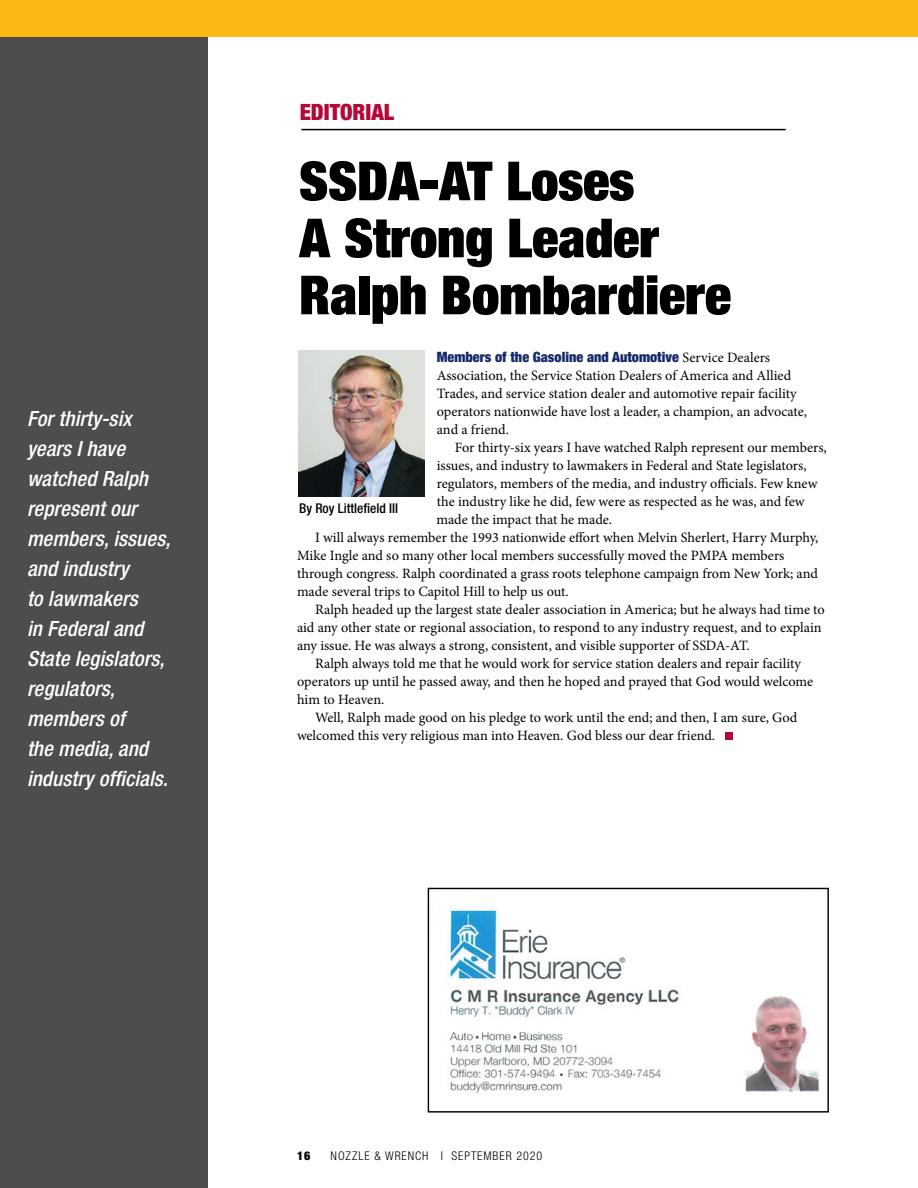
<style>
.page{position:relative;width:918px;height:1188px;background:#fff}
.page>*{position:absolute;margin:0;border:0;box-sizing:border-box;transform-origin:0 0}
.t1{font:900 expanded 54px/57px "Helvetica Neue";color:#000}
.t2{font:900 condensed 22.5px "Helvetica Neue";color:#b30838}
.t3{font:italic 500 condensed 21px/30px "Helvetica Neue";letter-spacing:.005em;color:#fff}
.t4{font:14.25px/18px "Minion Pro";letter-spacing:-.005em;color:#000}
.t5{font:900 condensed 14.25px "Helvetica Neue";color:#162867}
.t6{font:500 condensed 13.5px "Helvetica Neue";color:#000}
.t7{font:300 condensed 12px "Helvetica Neue";letter-spacing:.075em;color:#000}
.t8{font:900 condensed 12px "Helvetica Neue";color:#000}
.s1{font-family:"Minion Pro";font-weight:400;font-stretch:normal;color:#000}
</style>
<div class="page">
<div style="left:0;top:32px;width:207px;height:1156px;background:#4d4d4f"></div>
<div style="left:0;top:0;width:918px;height:37px;background:#fdb913"></div>
<div style="left:725px;top:733px;width:7px;height:7px;background:#b30838"></div>
<img style="left:298px;top:350px;width:127px;height:146px">
<hr style="left:301px;top:129px;width:485px;height:1px;background:#000">
<img style="left:446px;top:907px;width:373px;height:186px">
<div style="left:428px;top:888px;width:401px;height:225px;border:1px solid #000"></div>
<h3 class="t3" style="left:27px;top:403px;width:145px">For thirty-six years I have watched Ralph represent our members, issues, and industry<br>to lawmakers<br>in Federal and<br>State legislators, regulators, members of<br>the media, and industry officials.</h3>
<h2 class="t2" style="left:300px;top:98px;width:96px">EDITORIAL</h2>
<h1 class="t1" style="left:299px;top:151px;width:433px">SSDA-AT Loses<br>A Strong Leader<br>Ralph Bombardiere</h1>
<p class="t5" style="left:437px;top:348px;width:335px">Members of the Gasoline and Automotive <span class="s1">Service Dealers</span></p>
<p class="t4" style="left:437px;top:367px;width:372px">Association, the Service Station Dealers of America and Allied Trades, and service station dealer and automotive repair facility operators nationwide have lost a leader, a champion, an advocate, and a friend.</p>
<p class="t4" style="left:455px;top:439px;width:374px">For thirty-six years I have watched Ralph represent our members,</p>
<p class="t4" style="left:437px;top:457px;width:371px">issues, and industry to lawmakers in Federal and State legislators,</p>
<p class="t4" style="left:437px;top:475px;width:382px">regulators, members of the media, and industry officials. Few knew</p>
<p class="t4" style="left:437px;top:493px;width:369px">the industry like he did, few were as respected as he was, and few</p>
<p class="t4" style="left:436px;top:511px;width:177px">made the impact that he made.</p>
<p class="t4" style="left:315px;top:529px;width:505px">I will always remember the 1993 nationwide effort when Melvin Sherlert, Harry Murphy,</p>
<p class="t4" style="left:297px;top:547px;width:489px">Mike Ingle and so many other local members successfully moved the PMPA members</p>
<p class="t4" style="left:297px;top:565px;width:522px">through congress. Ralph coordinated a grass roots telephone campaign from New York; and</p>
<p class="t4" style="left:297px;top:583px;width:273px">made several trips to Capitol Hill to help us out.</p>
<p class="t4" style="left:315px;top:601px;width:511px">Ralph headed up the largest state dealer association in America; but he always had time to</p>
<p class="t4" style="left:297px;top:619px;width:526px">aid any other state or regional association, to respond to any industry request, and to explain</p>
<p class="t4" style="left:297px;top:637px;width:454px">any issue. He was always a strong, consistent, and visible supporter of SSDA-AT.</p>
<p class="t4" style="left:315px;top:655px;width:488px">Ralph always told me that he would work for service station dealers and repair facility</p>
<p class="t4" style="left:297px;top:673px;width:518px">operators up until he passed away, and then he hoped and prayed that God would welcome</p>
<p class="t4" style="left:297px;top:691px;width:89px">him to Heaven.</p>
<p class="t4" style="left:315px;top:709px;width:484px">Well, Ralph made good on his pledge to work until the end; and then, I am sure, God</p>
<p class="t4" style="left:297px;top:727px;width:420px">welcomed this very religious man into Heaven. God bless our dear friend.</p>
<p class="t6" style="left:299px;top:500px;width:101px">By Roy Littlefield III</p>
<p class="t8" style="left:297px;top:1148px;width:15px">16</p>
<p class="t7" style="left:331px;top:1149px;width:213px">NOZZLE &amp; WRENCH I SEPTEMBER 2020</p>
</div>
